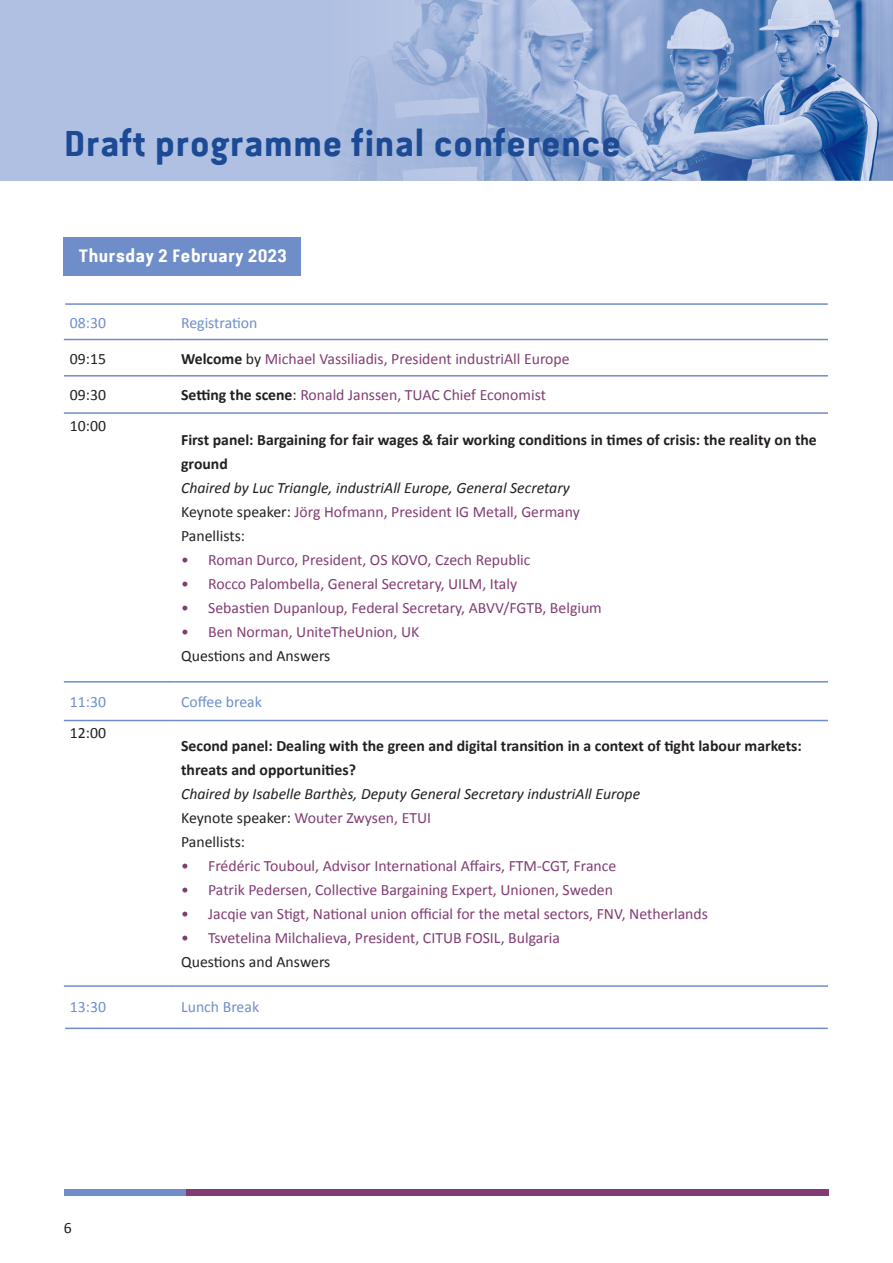
<style>
.page{position:relative;width:893px;height:1263px;background:#fff}
.page>*{position:absolute;margin:0;border:0;box-sizing:border-box;transform-origin:0 0}
.Paragraph_Style_1{font:700 36px "Van Condensed W01";color:#1c4a95}
.t1{font:700 18px "Van Condensed W01";color:#fff}
.t2{font:15.75px "Calibri";color:#813d73}
.t3{font:700 15.75px/24px "Calibri";color:#231f20}
.t4{font:italic 15.75px "Calibri";color:#231f20}
.t5{font:15.75px "Calibri";color:#231f20}
.t6{font:15.75px "Calibri";color:#6f8ec9}
.s1{font-weight:700;color:#231f20}
.s2{color:#231f20}
</style>
<div class="page">
<div style="left:0;top:0;width:893px;height:181px;background:#b0c0e2"></div>
<div style="left:64px;top:238px;width:237px;height:38px;background:#6f8ec9"></div>
<hr style="left:64px;top:339px;width:111px;height:1px;background:#6f8ec9">
<hr style="left:175px;top:339px;width:653px;height:1px;background:#6f8ec9">
<hr style="left:64px;top:375px;width:111px;height:2px;background:#6f8ec9">
<hr style="left:175px;top:375px;width:653px;height:2px;background:#6f8ec9">
<hr style="left:64px;top:412px;width:111px;height:2px;background:#6f8ec9">
<hr style="left:175px;top:412px;width:653px;height:2px;background:#6f8ec9">
<hr style="left:64px;top:681px;width:111px;height:2px;background:#6f8ec9">
<hr style="left:175px;top:681px;width:653px;height:2px;background:#6f8ec9">
<hr style="left:64px;top:720px;width:111px;height:1px;background:#6f8ec9">
<hr style="left:175px;top:720px;width:653px;height:1px;background:#6f8ec9">
<hr style="left:64px;top:985px;width:111px;height:2px;background:#6f8ec9">
<hr style="left:175px;top:985px;width:653px;height:2px;background:#6f8ec9">
<hr style="left:65px;top:303px;width:763px;height:2px;background:#6f8ec9">
<hr style="left:65px;top:1027px;width:763px;height:2px;background:#6f8ec9">
<div style="left:185px;top:1189px;width:644px;height:6px;background:#813d73"></div>
<div style="left:64px;top:1189px;width:121px;height:6px;background:#6f8ec9"></div>
<img style="left:350px;top:0;width:543px;height:181px">
<p class="Paragraph_Style_1" style="left:64px;top:124px;width:559px">Draft programme final conference</p>
<p class="t1" style="left:78px;top:246px;width:211px">Thursday 2 February 2023</p>
<p class="t6" style="left:70px;top:313px;width:38px">08:30</p>
<p class="t6" style="left:181px;top:313px;width:78px">Registration</p>
<p class="t5" style="left:70px;top:349px;width:38px">09:15</p>
<p class="t2" style="left:181px;top:349px;width:390px"><span class="s1">Welcome</span> <span class="s2">by</span> Michael Vassiliadis, President industriAll Europe</p>
<p class="t5" style="left:70px;top:385px;width:38px">09:30</p>
<p class="t2" style="left:181px;top:385px;width:366px"><span class="s1">Setting the scene</span><span class="s2">:</span> Ronald Janssen, TUAC Chief Economist</p>
<p class="t5" style="left:70px;top:416px;width:38px">10:00</p>
<p class="t3" style="left:181px;top:427px;width:637px">First panel: Bargaining for fair wages &amp; fair working conditions in times of crisis: the reality on the ground</p>
<p class="t4" style="left:181px;top:477px;width:390px">Chaired by Luc Triangle, industriAll Europe, General Secretary</p>
<p class="t2" style="left:181px;top:502px;width:400px"><span class="s2">Keynote speaker:</span> Jörg Hofmann, President IG Metall, Germany</p>
<p class="t5" style="left:181px;top:526px;width:65px">Panellists:</p>
<p class="t2" style="left:181px;top:550px;width:351px">• Roman Durco, President, OS KOVO, Czech Republic</p>
<p class="t2" style="left:181px;top:574px;width:338px">• Rocco Palombella, General Secretary, UILM, Italy</p>
<p class="t2" style="left:181px;top:598px;width:422px">• Sebastien Dupanloup, Federal Secretary, ABVV/FGTB, Belgium</p>
<p class="t2" style="left:181px;top:622px;width:240px">• Ben Norman, UniteTheUnion, UK</p>
<p class="t5" style="left:181px;top:646px;width:151px">Questions and Answers</p>
<p class="t6" style="left:70px;top:692px;width:38px">11:30</p>
<p class="t6" style="left:181px;top:692px;width:82px">Coffee break</p>
<p class="t5" style="left:70px;top:723px;width:38px">12:00</p>
<p class="t3" style="left:181px;top:733px;width:622px">Second panel: Dealing with the green and digital transition in a context of tight labour markets: threats and opportunities?</p>
<p class="t4" style="left:181px;top:783px;width:461px">Chaired by Isabelle Barthès, Deputy General Secretary industriAll Europe</p>
<p class="t2" style="left:181px;top:808px;width:251px"><span class="s2">Keynote speaker:</span> Wouter Zwysen, ETUI</p>
<p class="t5" style="left:181px;top:832px;width:65px">Panellists:</p>
<p class="t2" style="left:181px;top:856px;width:437px">• Frédéric Touboul, Advisor International Affairs, FTM-CGT, France</p>
<p class="t2" style="left:181px;top:880px;width:433px">• Patrik Pedersen, Collective Bargaining Expert, Unionen, Sweden</p>
<p class="t2" style="left:181px;top:904px;width:528px">• Jacqie van Stigt, National union official for the metal sectors, FNV, Netherlands</p>
<p class="t2" style="left:181px;top:928px;width:380px">• Tsvetelina Milchalieva, President, CITUB FOSIL, Bulgaria</p>
<p class="t5" style="left:181px;top:952px;width:151px">Questions and Answers</p>
<p class="t6" style="left:70px;top:997px;width:38px">13:30</p>
<p class="t6" style="left:181px;top:997px;width:80px">Lunch Break</p>
<p class="t5" style="left:64px;top:1218px;width:9px">6</p>
</div>
